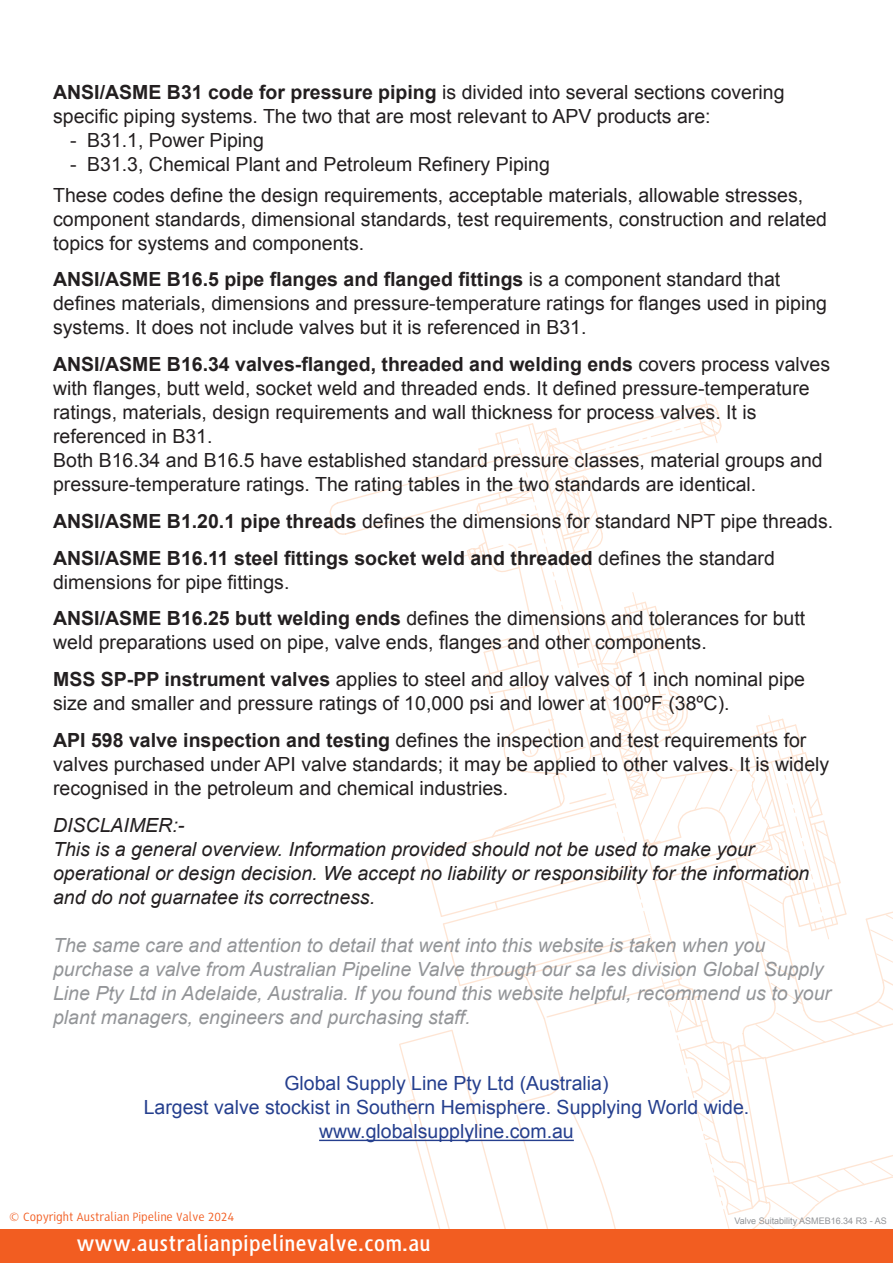
<style>
.page{position:relative;width:893px;height:1263px;background:#fff}
.page>*{position:absolute;margin:0;border:0;box-sizing:border-box;transform-origin:0 0}
.t1{font:700 24px "HS Sans";color:#fff}
.BODY{font:19.5px/24px "Arial";color:#231f20}
.Disclaimer{font:italic 19.5px/24px "Arial";color:#939598}
.Disclaimer-2{font:italic 19.5px/24px "Arial";color:#231f20}
.BODY-2{font:19.5px/24px "Arial";color:#253f8e;text-align:center}
.BODY-3{font:700 19.5px/24px "Arial";color:#231f20}
.Copyright{font:13.5px "HS Sans";color:#f25d21}
.BODY-4{font:9px "Arial";color:#939598}
.s1{font-weight:700}
.s2{font-weight:400}
</style>
<div class="page">
<svg style="left:329px;top:397px;width:564px;height:832px"></svg>
<div style="left:0;top:1229px;width:893px;height:34px;background:#f25d21"></div>
<hr style="left:319px;top:1140px;width:255px;height:1px;background:#253f8e">
<p class="BODY" style="left:53px;top:81px;width:733px"><span class="s1">ANSI/ASME B31 code for pressure piping</span> is divided into several sections covering specific piping systems. The two that are most relevant to APV products are:</p>
<p class="BODY" style="left:70px;top:129px;width:195px">- B31.1, Power Piping</p>
<p class="BODY" style="left:70px;top:153px;width:481px">- B31.3, Chemical Plant and Petroleum Refinery Piping</p>
<p class="BODY" style="left:53px;top:183px;width:775px">These codes define the design requirements, acceptable materials, allowable stresses, component standards, dimensional standards, test requirements, construction and related topics for systems and components.</p>
<p class="BODY" style="left:53px;top:268px;width:775px"><span class="s1">ANSI/ASME B16.5 pipe flanges and flanged fittings</span> is a component standard that defines materials, dimensions and pressure-temperature ratings for flanges used in piping systems. It does not include valves but it is referenced in B31.</p>
<p class="BODY" style="left:53px;top:352px;width:778px"><span class="s1">ANSI/ASME B16.34 valves-flanged, threaded and welding ends</span> covers process valves with flanges, butt weld, socket weld and threaded ends. It defined pressure-temperature ratings, materials, design requirements and wall thickness for process valves. It is referenced in B31.<br>Both B16.34 and B16.5 have established standard pressure classes, material groups and pressure-temperature ratings. The rating tables in the two standards are identical.</p>
<p class="BODY" style="left:53px;top:509px;width:781px"><span class="s1">ANSI/ASME B1.20.1 pipe threads</span> defines the dimensions for standard NPT pipe threads.</p>
<p class="BODY-3" style="left:53px;top:546px;width:723px">ANSI/ASME B16.11 steel fittings socket weld and threaded <span class="s2">defines the standard dimensions for pipe fittings.</span></p>
<p class="BODY" style="left:53px;top:607px;width:754px"><span class="s1">ANSI/ASME B16.25 butt welding ends</span> defines the dimensions and tolerances for butt weld preparations used on pipe, valve ends, flanges and other components.</p>
<p class="BODY" style="left:53px;top:668px;width:753px"><span class="s1">MSS SP-PP instrument valves</span> applies to steel and alloy valves of 1 inch nominal pipe size and smaller and pressure ratings of 10,000 psi and lower at 100ºF (38ºC).</p>
<p class="BODY" style="left:53px;top:728px;width:778px"><span class="s1">API 598 valve inspection and testing</span> defines the inspection and test requirements for valves purchased under API valve standards; it may be applied to other valves. It is widely recognised in the petroleum and chemical industries.</p>
<p class="Disclaimer-2" style="left:53px;top:813px;width:133px">DISCLAIMER:-</p>
<p class="Disclaimer-2" style="left:53px;top:837px;width:758px">This is a general overview. Information provided should not be used to make your operational or design decision. We accept no liability or responsibility for the information and do not guarnatee its correctness.</p>
<p class="Disclaimer" style="left:53px;top:933px;width:779px">The same care and attention to detail that went into this website is taken when you purchase a valve from Australian Pipeline Valve through our sa les division Global Supply Line Pty Ltd in Adelaide, Australia. If you found this website helpful, recommend us to your plant managers, engineers and purchasing staff.</p>
<p class="BODY-2" style="left:144px;top:1072px;width:607px">Global Supply Line Pty Ltd (Australia)<br>Largest valve stockist in Southern Hemisphere. Supplying World wide. www.globalsupplyline.com.au</p>
<p class="Copyright" style="left:9px;top:1210px;width:227px">© Copyright Australian Pipeline Valve 2024</p>
<p class="BODY-4" style="left:734px;top:1215px;width:154px">Valve Suitability ASMEB16.34 R3 - AS</p>
<p class="t1" style="left:77px;top:1231px;width:356px">www.australianpipelinevalve.com.au</p>
</div>
